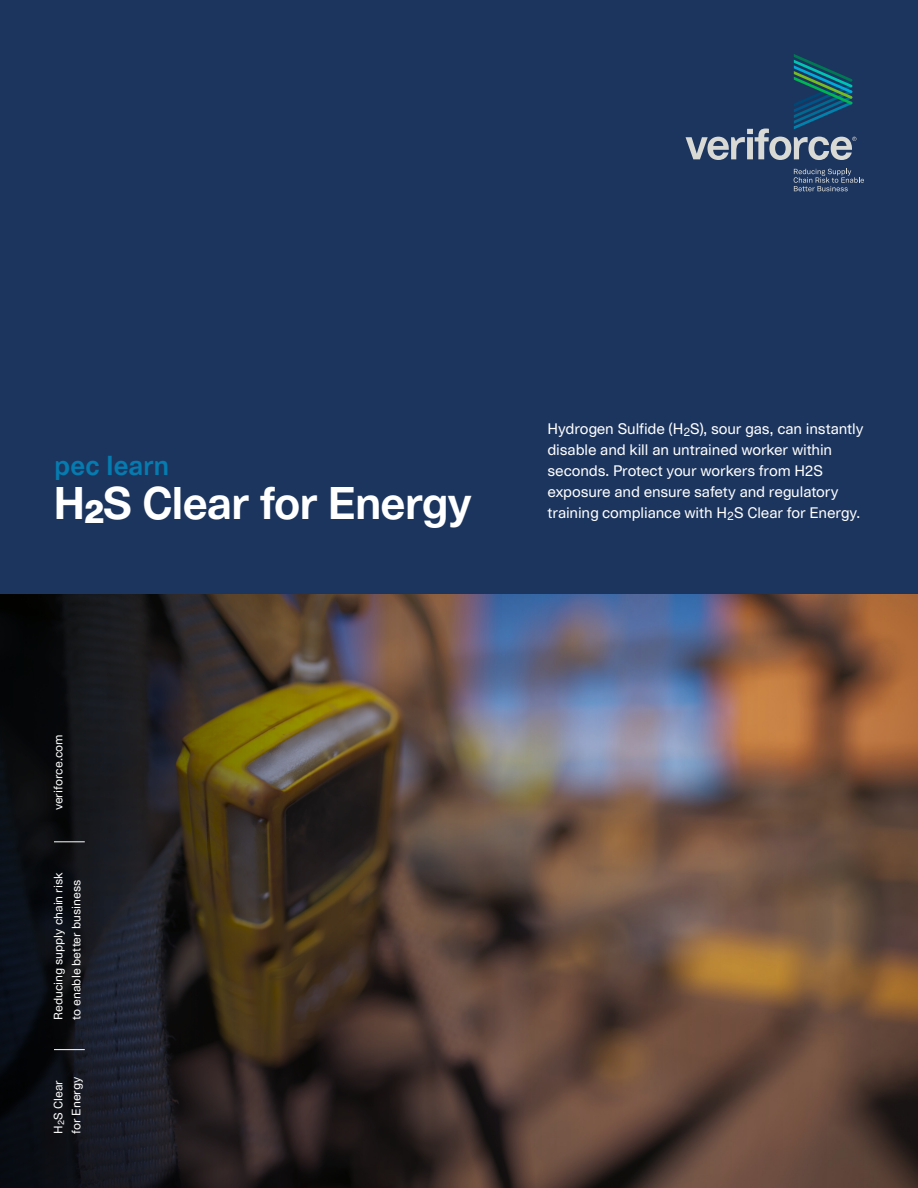
<style>
.page{position:relative;width:918px;height:1188px;background:#fff}
.page>*{position:absolute;margin:0;border:0;box-sizing:border-box;transform-origin:0 0}
.subhead{font:700 45px "Cern";letter-spacing:-.025em;color:#fff}
.t1{font:600 27px "Cern";letter-spacing:-.01em;color:#057baf}
.subhead-2{font:500 15px/21px "Cern";letter-spacing:-.015em;color:#fff}
.subhead-3{font:500 12px/18px "Cern";color:#fff}
</style>
<div class="page">
<div style="left:0;top:0;width:918px;height:594px;background:#1c355e"></div>
<img style="left:0;top:594px;width:918px;height:594px">
<svg style="left:794px;top:169px;width:70px;height:22px"></svg>
<svg style="left:686px;top:54px;width:171px;height:106px"></svg>
<hr style="left:54px;top:1049px;width:31px;height:1px;background:#fff">
<hr style="left:54px;top:841px;width:31px;height:1px;background:#fff">
<p class="t1" style="left:54px;top:448px;width:117px">pec learn</p>
<p class="subhead" style="left:53px;top:474px;width:420px">H<sub>2</sub>S Clear for Energy</p>
<p class="subhead-2" style="left:548px;top:418px;width:318px">Hydrogen Sulfide (H<sub>2</sub>S), sour gas, can instantly disable and kill an untrained worker within seconds. Protect your workers from H2S exposure and ensure safety and regulatory training compliance with H<sub>2</sub>S Clear for Energy.</p>
<p class="subhead-3" style="left:49px;top:810px;width:78px;rotate:-90deg">veriforce.com</p>
<p class="subhead-3" style="left:49px;top:1020px;width:149px;rotate:-90deg">Reducing supply chain risk to enable better business</p>
<p class="subhead-3" style="left:49px;top:1134px;width:58px;rotate:-90deg">H<sub>2</sub>S Clear for Energy</p>
</div>
